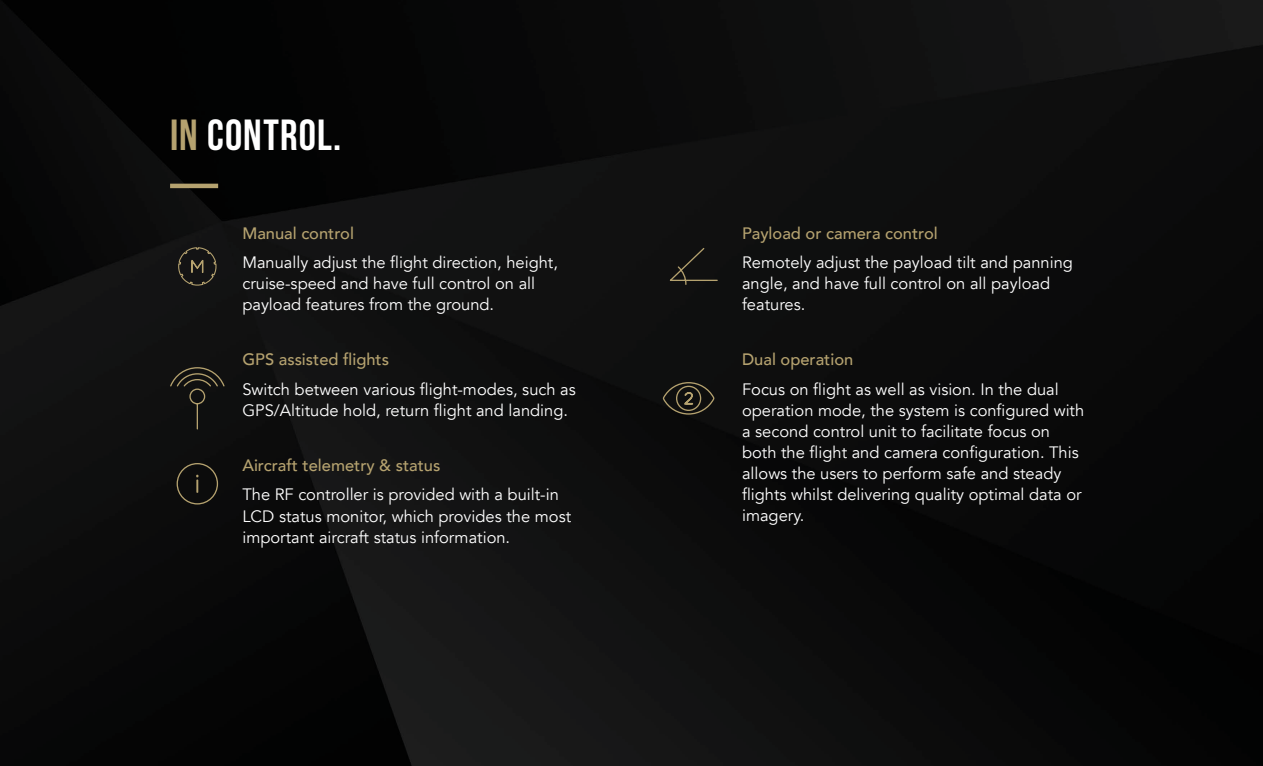
<style>
.page{position:relative;width:1263px;height:766px;background:#fff}
.page>*{position:absolute;margin:0;border:0;box-sizing:border-box;transform-origin:0 0}
.t1{font:43.5px "Bebas Neue";color:#fff}
.t2{font:16.5px/21px "Avenir";color:#fff}
.t3{font:500 16.5px "Avenir";color:#b5a26f}
.s1{color:#b5a26f}
</style>
<div class="page">
<img style="left:0;top:0;width:1263px;height:765px">
<hr style="left:170px;top:184px;width:48px;height:4px;background:#b5a26f">
<svg style="left:178px;top:246px;width:39px;height:39px;background:#2a2721"></svg>
<svg style="left:169px;top:366px;width:57px;height:64px;background:#1c1b17"></svg>
<svg style="left:196px;top:474px;width:2px;height:18px"></svg>
<div style="left:177px;top:463px;width:41px;height:41px;border:1px solid #b5a26f;border-radius:50%"></div>
<svg style="left:667px;top:246px;width:51px;height:39px;background:#1c1a16"></svg>
<svg style="left:662px;top:381px;width:53px;height:34px;background:#2b281f"></svg>
<h1 class="t1" style="left:170px;top:111px;width:56px"><span class="s1">IN</span> CONTRO</h1>
<h1 class="t1" style="left:317px;top:111px;width:26px">L.</h1>
<p class="t3" style="left:242px;top:219px;width:113px">Manual control</p>
<p class="t2" style="left:242px;top:252px;width:317px">Manually adjust the flight direction, height, cruise-speed and have full control on all payload features from the ground.</p>
<p class="t3" style="left:242px;top:345px;width:148px">GPS assisted flights</p>
<p class="t2" style="left:242px;top:379px;width:335px">Switch between various flight-modes, such as<br>GPS/Altitude hold, return flight and landing.</p>
<p class="t3" style="left:242px;top:451px;width:199px">Aircraft telemetry &amp; status</p>
<p class="t2" style="left:242px;top:484px;width:330px">The RF controller is provided with a built-in<br>LCD status monitor, which provides the most important aircraft status information.</p>
<p class="t3" style="left:742px;top:219px;width:197px">Payload or camera control</p>
<p class="t2" style="left:742px;top:252px;width:332px">Remotely adjust the payload tilt and panning angle, and have full control on all payload features.</p>
<p class="t3" style="left:742px;top:345px;width:113px">Dual operation</p>
<p class="t2" style="left:742px;top:379px;width:344px">Focus on flight as well as vision. In the dual operation mode, the system is configured with a second control unit to facilitate focus on both the flight and camera configuration. This allows the users to perform safe and steady flights whilst delivering quality optimal data or imagery.</p>
</div>
